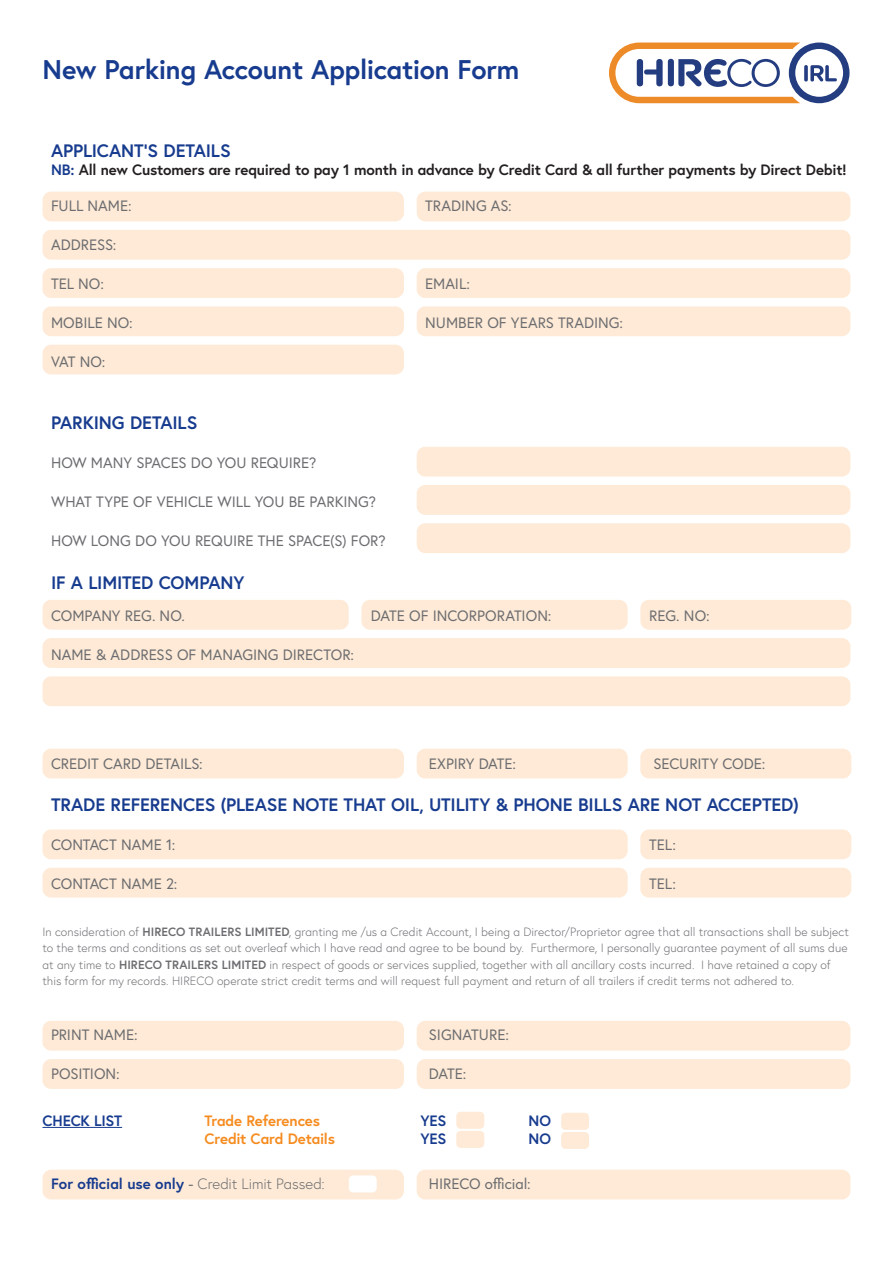
<style>
.page{position:relative;width:893px;height:1263px;background:#fff}
.page>*{position:absolute;margin:0;border:0;box-sizing:border-box;transform-origin:0 0}
.t1{font:700 27px "Europa";letter-spacing:-.01em;color:#173b8e}
.t2{font:700 18px "Europa";letter-spacing:-.01em;color:#173b8e}
.t3{font:15px "Europa";color:#6c6d70}
.t4{font:700 15px "Europa";letter-spacing:-.01em;color:#231f20}
.t5{font:700 15px "Europa";letter-spacing:-.005em;color:#173b8e}
.t6{font:700 15px "Europa";letter-spacing:-.015em;color:#f68b1f}
.t7{font:300 12px/16.5px "Europa";letter-spacing:.005em;color:#6c6d70}
.s1{color:#173b8e}
.s2{font-weight:700}
.s3{font-weight:400;color:#6c6d70}
.s4{font-weight:300;color:#6c6d70}
</style>
<div class="page">
<hr style="left:43px;top:1127px;width:79px;height:1px;background:#173b8e">
<div style="left:417px;top:192px;width:433px;height:29px;background:#feead6;border-radius:9px"></div>
<div style="left:43px;top:230px;width:807px;height:30px;background:#feead6;border-radius:9px"></div>
<div style="left:417px;top:268px;width:433px;height:30px;background:#feead6;border-radius:9px"></div>
<div style="left:417px;top:306px;width:433px;height:30px;background:#feead6;border-radius:9px"></div>
<div style="left:43px;top:268px;width:361px;height:30px;background:#feead6;border-radius:9px"></div>
<div style="left:43px;top:306px;width:361px;height:30px;background:#feead6;border-radius:9px"></div>
<div style="left:43px;top:345px;width:361px;height:29px;background:#feead6;border-radius:9px"></div>
<div style="left:43px;top:192px;width:361px;height:29px;background:#feead6;border-radius:9px"></div>
<div style="left:417px;top:447px;width:433px;height:29px;background:#feead6;border-radius:9px"></div>
<div style="left:417px;top:485px;width:433px;height:30px;background:#feead6;border-radius:9px"></div>
<div style="left:417px;top:523px;width:433px;height:30px;background:#feead6;border-radius:9px"></div>
<div style="left:43px;top:600px;width:306px;height:30px;background:#feead6;border-radius:9px"></div>
<div style="left:43px;top:638px;width:807px;height:30px;background:#feead6;border-radius:9px"></div>
<div style="left:43px;top:676px;width:807px;height:30px;background:#feead6;border-radius:9px"></div>
<div style="left:361px;top:600px;width:267px;height:30px;background:#feead6;border-radius:9px"></div>
<div style="left:640px;top:600px;width:211px;height:30px;background:#feead6;border-radius:9px"></div>
<div style="left:43px;top:829px;width:585px;height:30px;background:#feead6;border-radius:9px"></div>
<div style="left:43px;top:868px;width:585px;height:29px;background:#feead6;border-radius:9px"></div>
<div style="left:43px;top:749px;width:361px;height:29px;background:#feead6;border-radius:9px"></div>
<div style="left:417px;top:749px;width:211px;height:29px;background:#feead6;border-radius:9px"></div>
<div style="left:640px;top:749px;width:211px;height:29px;background:#feead6;border-radius:9px"></div>
<div style="left:640px;top:829px;width:211px;height:30px;background:#feead6;border-radius:9px"></div>
<div style="left:640px;top:868px;width:211px;height:29px;background:#feead6;border-radius:9px"></div>
<div style="left:417px;top:1021px;width:433px;height:29px;background:#feead6;border-radius:9px"></div>
<div style="left:417px;top:1059px;width:433px;height:30px;background:#feead6;border-radius:9px"></div>
<div style="left:43px;top:1021px;width:361px;height:29px;background:#feead6;border-radius:9px"></div>
<div style="left:43px;top:1059px;width:361px;height:30px;background:#feead6;border-radius:9px"></div>
<div style="left:417px;top:1170px;width:433px;height:29px;background:#feead6;border-radius:9px"></div>
<div style="left:43px;top:1170px;width:361px;height:29px;background:#feead6;border-radius:9px"></div>
<div style="left:456px;top:1112px;width:28px;height:17px;background:#feead6;border-radius:4px"></div>
<div style="left:456px;top:1131px;width:28px;height:17px;background:#feead6;border-radius:4px"></div>
<div style="left:561px;top:1113px;width:28px;height:17px;background:#feead6;border-radius:4px"></div>
<div style="left:561px;top:1132px;width:28px;height:17px;background:#feead6;border-radius:4px"></div>
<svg style="left:609px;top:43px;width:240px;height:60px"></svg>
<div style="left:349px;top:1175px;width:28px;height:17px;background:#fff;border-radius:4px"></div>
<p class="t1" style="left:43px;top:51px;width:478px">New Parking Account Application Form</p>
<p class="t2" style="left:51px;top:139px;width:181px">APPLICANT’S DETAILS</p>
<p class="t4" style="left:51px;top:160px;width:797px"><span class="s1">NB:</span> All new Customers are required to pay 1 month in advance by Credit Card &amp; all further payments by Direct Debit!</p>
<p class="t3" style="left:51px;top:196px;width:82px">FULL NAME:</p>
<p class="t3" style="left:51px;top:235px;width:67px">ADDRESS:</p>
<p class="t3" style="left:51px;top:274px;width:54px">TEL NO:</p>
<p class="t3" style="left:51px;top:313px;width:83px">MOBILE NO:</p>
<p class="t3" style="left:51px;top:352px;width:56px">VAT NO:</p>
<p class="t3" style="left:425px;top:196px;width:88px">TRADING AS:</p>
<p class="t3" style="left:425px;top:274px;width:46px">EMAIL:</p>
<p class="t3" style="left:425px;top:313px;width:199px">NUMBER OF YEARS TRADING:</p>
<p class="t2" style="left:51px;top:410px;width:148px">PARKING DETAILS</p>
<p class="t3" style="left:51px;top:453px;width:267px">HOW MANY SPACES DO YOU REQUIRE?</p>
<p class="t3" style="left:51px;top:492px;width:327px">WHAT TYPE OF VEHICLE WILL YOU BE PARKING?</p>
<p class="t3" style="left:51px;top:531px;width:336px">HOW LONG DO YOU REQUIRE THE SPACE(S) FOR?</p>
<p class="t2" style="left:51px;top:570px;width:195px">IF A LIMITED COMPANY</p>
<p class="t3" style="left:51px;top:606px;width:135px">COMPANY REG. NO.</p>
<p class="t3" style="left:371px;top:606px;width:182px">DATE OF INCORPORATION:</p>
<p class="t3" style="left:649px;top:606px;width:62px">REG. NO:</p>
<p class="t3" style="left:51px;top:645px;width:305px">NAME &amp; ADDRESS OF MANAGING DIRECTOR:</p>
<p class="t3" style="left:51px;top:754px;width:153px">CREDIT CARD DETAILS:</p>
<p class="t3" style="left:429px;top:754px;width:89px">EXPIRY DATE:</p>
<p class="t3" style="left:653px;top:754px;width:114px">SECURITY CODE:</p>
<p class="t2" style="left:51px;top:792px;width:749px">TRADE REFERENCES (PLEASE NOTE THAT OIL, UTILITY &amp; PHONE BILLS ARE NOT ACCEPTED)</p>
<p class="t3" style="left:51px;top:835px;width:126px">CONTACT NAME 1:</p>
<p class="t3" style="left:649px;top:835px;width:28px">TEL:</p>
<p class="t3" style="left:51px;top:874px;width:128px">CONTACT NAME 2:</p>
<p class="t3" style="left:649px;top:874px;width:28px">TEL:</p>
<p class="t7" style="left:43px;top:923px;width:808px">In consideration of <span class="s2">HIRECO TRAILERS LIMITED</span>, granting me /us a Credit Account, I being a Director/Proprietor agree that all transactions shall be subject to the terms and conditions as set out overleaf which I have read and agree to be bound by. Furthermore, I personally guarantee payment of all sums due at any time to <span class="s2">HIRECO TRAILERS LIMITED</span> in respect of goods or services supplied, together with all ancillary costs incurred. I have retained a copy of this form for my records. HIRECO operate strict credit terms and will request full payment and return of all trailers if credit terms not adhered to.</p>
<p class="t3" style="left:51px;top:1025px;width:88px">PRINT NAME:</p>
<p class="t3" style="left:429px;top:1025px;width:81px">SIGNATURE:</p>
<p class="t3" style="left:51px;top:1064px;width:70px">POSITION:</p>
<p class="t3" style="left:429px;top:1064px;width:39px">DATE:</p>
<p class="t5" style="left:43px;top:1111px;width:81px">CHECK LIST</p>
<p class="t6" style="left:205px;top:1111px;width:117px">Trade References</p>
<p class="t5" style="left:421px;top:1111px;width:27px">YES</p>
<p class="t5" style="left:529px;top:1111px;width:24px">NO</p>
<p class="t6" style="left:205px;top:1129px;width:132px">Credit Card Details</p>
<p class="t5" style="left:421px;top:1129px;width:27px">YES</p>
<p class="t5" style="left:529px;top:1129px;width:24px">NO</p>
<p class="t5" style="left:51px;top:1173px;width:275px">For official use only <span class="s3">-</span> <span class="s4">Credit Limit Passed:</span></p>
<p class="t3" style="left:429px;top:1174px;width:103px">HIRECO official:</p>
</div>
